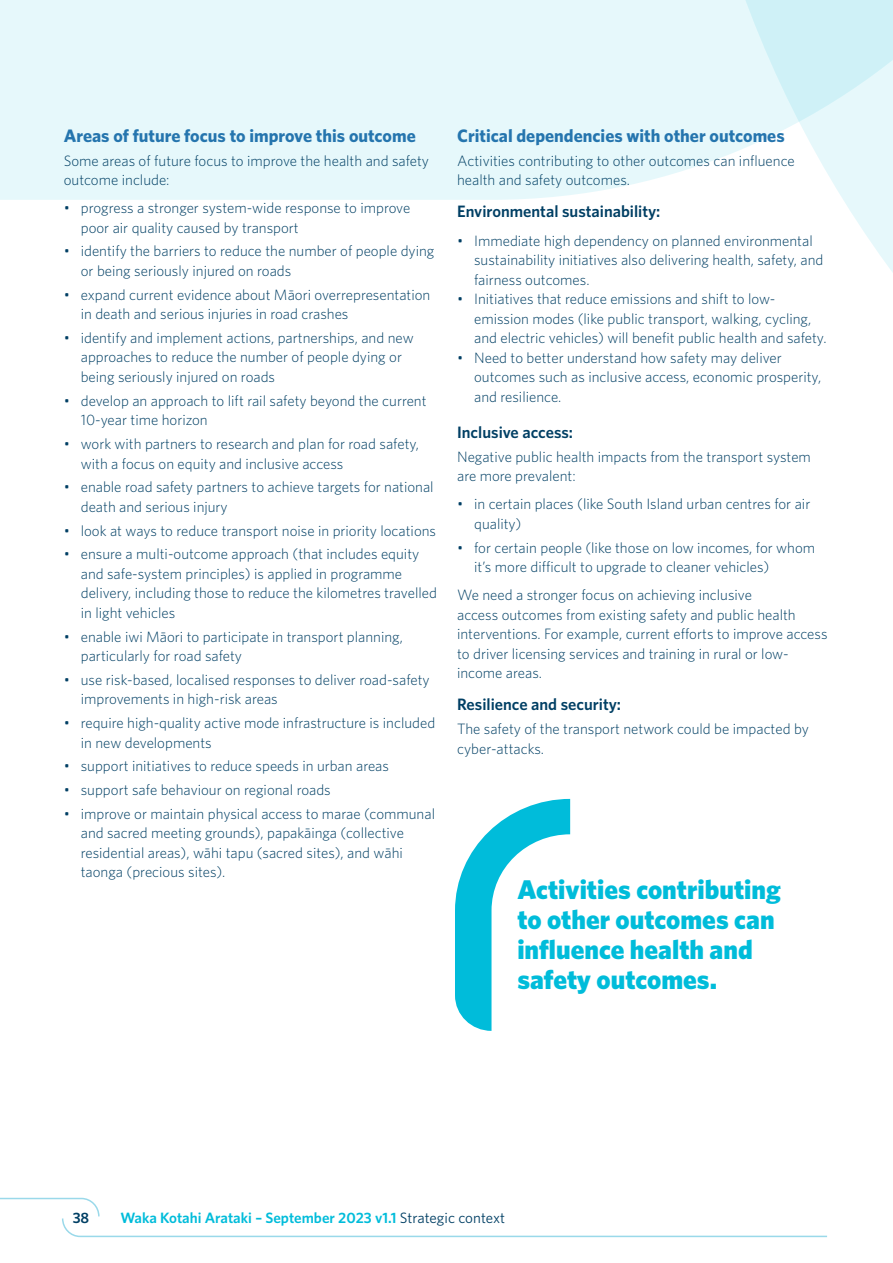
<style>
.page{position:relative;width:893px;height:1263px;background:#fff}
.page>*{position:absolute;margin:0;border:0;box-sizing:border-box;transform-origin:0 0}
.t1{font:900 27px/30px "Whitney";color:#00bcda}
.t2{font:700 18px "Whitney";color:#2575ae}
.t3{font:600 16.5px "Whitney";color:#003f64}
.t4{font:300 15px/19.5px "Whitney";color:#003f64}
.t5{font:600 15px "Whitney";color:#00bcda}
.t6{font:600 15px "Whitney";color:#003f64}
.s1{font-weight:400;color:#003f64}
</style>
<div class="page">
<svg style="left:844px;top:200px;width:49px;height:73px;fill:#e6f8fb"></svg>
<svg style="left:0;top:0;width:893px;height:200px;background:#e5f7fa"></svg>
<svg style="left:0;top:1197px;width:827px;height:41px"></svg>
<svg style="left:455px;top:799px;width:115px;height:232px"></svg>
<p class="t2" style="left:64px;top:124px;width:353px">Areas of future focus to improve this outcome</p>
<p class="t4" style="left:64px;top:150px;width:367px">Some areas of future focus to improve the health and safety outcome include:</p>
<p class="t4" style="left:81px;top:198px;width:331px;text-indent:-17px">• progress a stronger system-wide response to improve poor air quality caused by transport</p>
<p class="t4" style="left:81px;top:241px;width:355px;text-indent:-17px">• identify the barriers to reduce the number of people dying or being seriously injured on roads</p>
<p class="t4" style="left:81px;top:284px;width:351px;text-indent:-17px">• expand current evidence about Māori overrepresentation in death and serious injuries in road crashes</p>
<p class="t4" style="left:81px;top:328px;width:334px;text-indent:-17px">• identify and implement actions, partnerships, and new approaches to reduce the number of people dying or being seriously injured on roads</p>
<p class="t4" style="left:81px;top:390px;width:347px;text-indent:-17px">• develop an approach to lift rail safety beyond the current<br>10-year time horizon</p>
<p class="t4" style="left:81px;top:434px;width:340px;text-indent:-17px">• work with partners to research and plan for road safety, with a focus on equity and inclusive access</p>
<p class="t4" style="left:81px;top:477px;width:354px;text-indent:-17px">• enable road safety partners to achieve targets for national death and serious injury</p>
<p class="t4" style="left:64px;top:520px;width:374px">• look at ways to reduce transport noise in priority locations</p>
<p class="t4" style="left:81px;top:544px;width:358px;text-indent:-17px">• ensure a multi-outcome approach (that includes equity and safe-system principles) is applied in programme delivery, including those to reduce the kilometres travelled in light vehicles</p>
<p class="t4" style="left:81px;top:626px;width:324px;text-indent:-17px">• enable iwi Māori to participate in transport planning, particularly for road safety</p>
<p class="t4" style="left:81px;top:669px;width:350px;text-indent:-17px">• use risk-based, localised responses to deliver road-safety improvements in high-risk areas</p>
<p class="t4" style="left:81px;top:712px;width:356px;text-indent:-17px">• require high-quality active mode infrastructure is included in new developments</p>
<p class="t4" style="left:64px;top:756px;width:327px">• support initiatives to reduce speeds in urban areas</p>
<p class="t4" style="left:64px;top:779px;width:268px">• support safe behaviour on regional roads</p>
<p class="t4" style="left:81px;top:803px;width:356px;text-indent:-17px">• improve or maintain physical access to marae (communal and sacred meeting grounds), papakāinga (collective residential areas), wāhi tapu (sacred sites), and wāhi taonga (precious sites).</p>
<p class="t2" style="left:457px;top:124px;width:329px">Critical dependencies with other outcomes</p>
<p class="t4" style="left:457px;top:150px;width:339px">Activities contributing to other outcomes can influence health and safety outcomes.</p>
<p class="t3" style="left:457px;top:201px;width:205px">Environmental sustainability:</p>
<p class="t4" style="left:474px;top:230px;width:351px;text-indent:-17px">• Immediate high dependency on planned environmental sustainability initiatives also delivering health, safety, and fairness outcomes.</p>
<p class="t4" style="left:474px;top:289px;width:354px;text-indent:-17px">• Initiatives that reduce emissions and shift to low&shy;emission modes (like public transport, walking, cycling, and electric vehicles) will benefit public health and safety.</p>
<p class="t4" style="left:474px;top:347px;width:349px;text-indent:-17px">• Need to better understand how safety may deliver outcomes such as inclusive access, economic prosperity, and resilience.</p>
<p class="t3" style="left:457px;top:421px;width:117px">Inclusive access:</p>
<p class="t4" style="left:457px;top:446px;width:355px">Negative public health impacts from the transport system are more prevalent:</p>
<p class="t4" style="left:474px;top:494px;width:338px;text-indent:-17px">• in certain places (like South Island urban centres for air quality)</p>
<p class="t4" style="left:474px;top:537px;width:342px;text-indent:-17px">• for certain people (like those on low incomes, for whom it’s more difficult to upgrade to cleaner vehicles)</p>
<p class="t4" style="left:457px;top:585px;width:372px">We need a stronger focus on achieving inclusive<br>access outcomes from existing safety and public health interventions. For example, current efforts to improve access to driver licensing services and training in rural or low&shy;income areas.</p>
<p class="t3" style="left:457px;top:694px;width:165px">Resilience and security:</p>
<p class="t4" style="left:457px;top:719px;width:353px">The safety of the transport network could be impacted by cyber-attacks.</p>
<h1 class="t1" style="left:517px;top:874px;width:265px">Activities contributing to other outcomes can influence health and safety outcomes.</h1>
<p class="t6" style="left:73px;top:1208px;width:18px">38</p>
<p class="t5" style="left:120px;top:1208px;width:386px">Waka Kotahi Arataki – September 2023 v1.1 <span class="s1">Strategic context</span></p>
</div>
